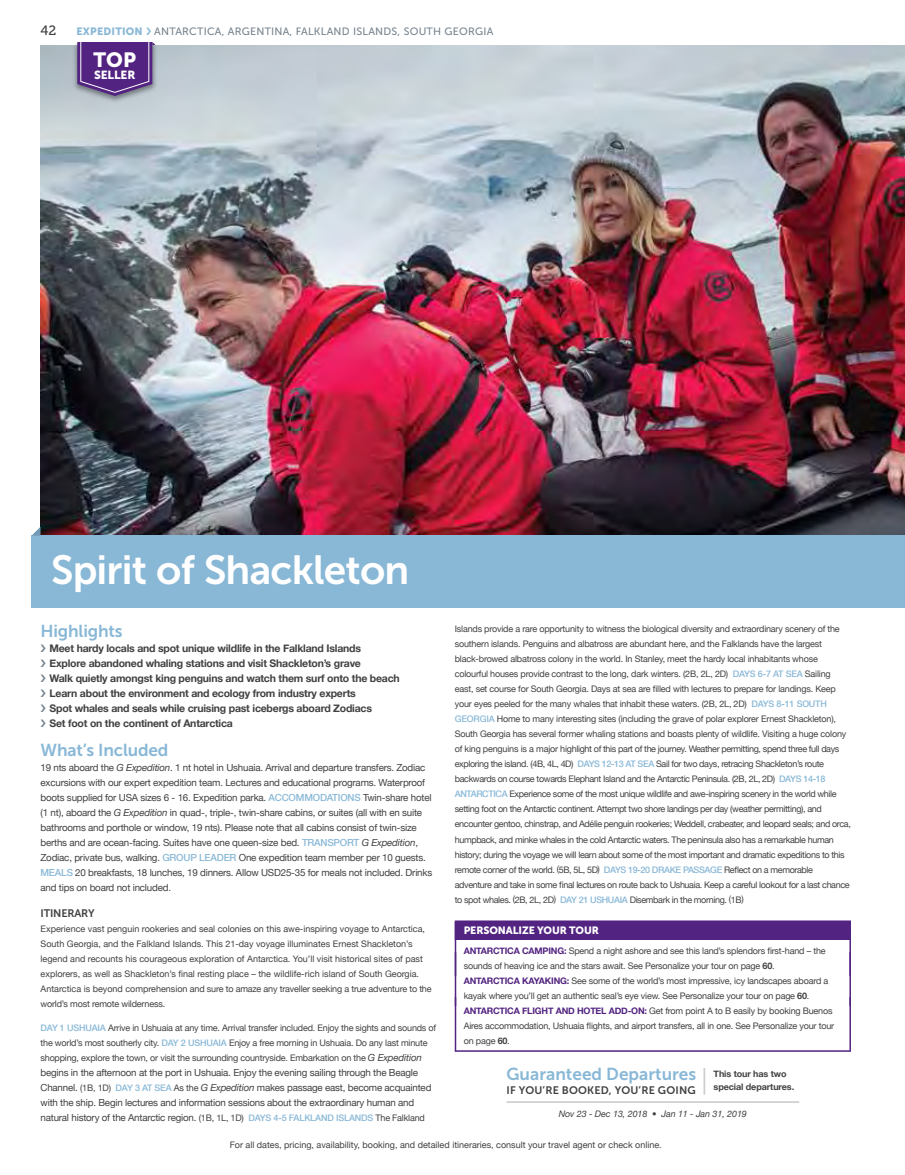
<style>
.page{position:relative;width:905px;height:1175px;background:#fff}
.page>*{position:absolute;margin:0;border:0;box-sizing:border-box;transform-origin:0 0}
.t1{font:40.5px "Museo Sans 700";letter-spacing:-.02em;color:#fff}
.t2{font:700 condensed 35.4px "Helvetica Neue";color:#c7c8ca;scale:.34 1}
.t3{font:20.55px "Museo Sans 900";color:#fff}
.t4{font:17.25px "Museo Sans 700";letter-spacing:-.01em;color:#89b8d7}
.t5{font:13.5px "Museo Slab 500";color:#414042}
.t6{font:11.7px "Museo Sans 900";letter-spacing:-.01em;color:#fff}
.t7{font:10.8px "Museo Sans 700";letter-spacing:.015em;color:#414042}
.t8{font:10.8px "Museo Sans 700";letter-spacing:-.015em;color:#414042}
.t9{font:10.65px "Museo Sans 500";letter-spacing:.02em;color:#77848f}
.t10{font:700 10.5px/15px "Helvetica Neue";letter-spacing:-.02em;color:#414042}
.t11{font:10.5px "Museo Sans 900";letter-spacing:-.01em;color:#fff}
.t12{font:9.75px/15px "Helvetica Neue";letter-spacing:-.02em;color:#414042}
.t13{font:9px/15px "Helvetica Neue";letter-spacing:-.04em;color:#414042}
.t14{font:9px/15px "Helvetica Neue";letter-spacing:-.02em;color:#414042}
.t15{font:9px/15px "Helvetica Neue";color:#414042}
.t16{font:italic 9px "Helvetica Neue";letter-spacing:-.01em;color:#414042}
.t17{font:700 9px "Helvetica Neue";letter-spacing:-.01em;color:#414042}
.s1{font-family:"Museo Sans 900";font-size:10.5px;color:#89b8d7}
.s2{font-style:italic}
.s3{font-weight:500;color:#89b8d7}
.s4{font-style:italic;font-size:9.75px}
.s5{font-size:9px}
.s6{font-weight:500;font-size:9px;color:#89b8d7}
.s7{font-weight:700;color:#522380}
.s8{font-weight:700}
.s9{font-family:"Helvetica Neue";font-weight:700;font-size:9px;color:#414042}
</style>
<div class="page">
<img style="left:40px;top:45px;width:864px;height:491px">
<div style="left:40px;top:536px;width:864px;height:72px;background:#89b8d7"></div>
<div style="left:454px;top:920px;width:396px;height:20px;background:#522380"></div>
<svg style="left:454px;top:922px;width:396px;height:128px"></svg>
<hr style="left:454px;top:1050px;width:396px;height:1px;background:#522380">
<hr style="left:506px;top:1101px;width:293px;height:1px;background:#c7c8ca">
<img style="left:73px;top:43px;width:84px;height:63px">
<svg style="left:77px;top:42px;width:78px;height:54px"></svg>
<div style="left:32px;top:536px;width:8px;height:72px;background:#89b8d7"></div>
<svg style="left:32px;top:527px;width:8px;height:9px"></svg>
<h3 class="t5" style="left:40px;top:23px;width:17px">42</h3>
<p class="t9" style="left:76px;top:26px;width:418px"><span class="s1">EXPEDITION</span> ANTARCTICA, ARGENTINA, FALKLAND ISLANDS, SOUTH GEORGIA</p>
<h3 class="t3" style="left:94px;top:48px;width:44px">TOP</h3>
<p class="t6" style="left:94px;top:68px;width:43px">SELLER</p>
<h1 class="t1" style="left:51px;top:547px;width:360px">Spirit of Shackleton</h1>
<h3 class="t4" style="left:40px;top:622px;width:84px">Highlights</h3>
<p class="t10" style="left:50px;top:641px;width:352px">Meet hardy locals and spot unique wildlife in the Falkland Islands Explore abandoned whaling stations and visit Shackleton’s grave<br>Walk quietly amongst king penguins and watch them surf onto the beach Learn about the environment and ecology from industry experts<br>Spot whales and seals while cruising past icebergs aboard Zodiacs<br>Set foot on the continent of Antarctica</p>
<h3 class="t4" style="left:40px;top:740px;width:129px">What’s Included</h3>
<p class="t12" style="left:40px;top:760px;width:393px">19 nts aboard the <span class="s2">G Expedition</span>. 1 nt hotel in Ushuaia. Arrival and departure transfers. Zodiac excursions with our expert expedition team. Lectures and educational programs. Waterproof boots supplied for USA sizes 6 - 16. Expedition parka. <span class="s3">ACCOMMODATIONS</span> Twin-share hotel (1 nt), aboard the <span class="s2">G Expedition</span> in quad-, triple-, twin-share cabins, or suites (all with en suite bathrooms and porthole or window, 19 nts). Please note that all cabins consist of twin-size berths and are ocean-facing. Suites have one queen-size bed. <span class="s3">TRANSPORT</span> <span class="s2">G Expedition</span>, Zodiac, private bus, walking. <span class="s3">GROUP LEADER</span> One expedition team member per 10 guests.<br><span class="s3">MEALS</span> 20 breakfasts, 18 lunches, 19 dinners. Allow USD25-35 for meals not included. Drinks and tips on board not included.</p>
<p class="t8" style="left:40px;top:907px;width:56px">ITINERARY</p>
<p class="t15" style="left:40px;top:921px;width:392px">Experience vast penguin rookeries and seal colonies on this awe-inspiring voyage to Antarctica, South Georgia, and the Falkland Islands. This 21-day voyage illuminates Ernest Shackleton’s legend and recounts his courageous exploration of Antarctica. You’ll visit historical sites of past explorers, as well as Shackleton’s final resting place – the wildlife-rich island of South Georgia.<br>Antarctica is beyond comprehension and sure to amaze any traveller seeking a true adventure to the world’s most remote wilderness.</p>
<p class="t14" style="left:40px;top:1020px;width:397px"><span class="s3">DAY 1 USHUAIA</span> Arrive in Ushuaia at any time. Arrival transfer included. Enjoy the sights and sounds of the world’s most southerly city. <span class="s3">DAY 2 USHUAIA</span> Enjoy a free morning in Ushuaia. Do any last minute shopping, explore the town, or visit the surrounding countryside. Embarkation on the <span class="s4">G Expedition</span></p>
<p class="t12" style="left:41px;top:1065px;width:392px">begins in the afternoon at the port in Ushuaia. Enjoy the evening sailing through the Beagle Channel. <span class="s5">(1B, 1D)</span> <span class="s6">DAY 3 AT SEA</span> <span class="s5">As the</span> <span class="s2">G Expedition</span> makes passage east, become acquainted with the ship. Begin lectures and information sessions about the extraordinary human and natural history of the Antarctic region. <span class="s5">(1B, 1L, 1D)</span> <span class="s6">DAYS 4-5 FALKLAND ISLANDS</span> <span class="s5">The Falkland</span></p>
<p class="t13" style="left:454px;top:621px;width:397px">Islands provide a rare opportunity to witness the biological diversity and extraordinary scenery of the southern islands. Penguins and albatross are abundant here, and the Falklands have the largest black-browed albatross colony in the world. In Stanley, meet the hardy local inhabitants whose colourful houses provide contrast to the long, dark winters. (2B, 2L, 2D) <span class="s3">DAYS 6-7 AT SEA</span> Sailing east, set course for South Georgia. Days at sea are filled with lectures to prepare for landings. Keep your eyes peeled for the many whales that inhabit these waters. (2B, 2L, 2D) <span class="s3">DAYS 8-11 SOUTH GEORGIA</span> Home to many interesting sites (including the grave of polar explorer Ernest Shackleton), South Georgia has several former whaling stations and boasts plenty of wildlife. Visiting a huge colony of king penguins is a major highlight of this part of the journey. Weather permitting, spend three full days exploring the island. (4B, 4L, 4D) <span class="s3">DAYS 12-13 AT SEA</span> Sail for two days, retracing Shackleton’s route backwards on course towards Elephant Island and the Antarctic Peninsula. (2B, 2L, 2D) <span class="s3">DAYS 14-18<br>ANTARCTICA</span> Experience some of the most unique wildlife and awe-inspiring scenery in the world while setting foot on the Antarctic continent. Attempt two shore landings per day (weather permitting), and encounter gentoo, chinstrap, and Adélie penguin rookeries; Weddell, crabeater, and leopard seals; and orca, humpback, and minke whales in the cold Antarctic waters. The peninsula also has a remarkable human history; during the voyage we will learn about some of the most important and dramatic expeditions to this remote corner of the world. (5B, 5L, 5D) <span class="s3">DAYS 19-20 DRAKE PASSAGE</span> Reflect on a memorable adventure and take in some final lectures on route back to Ushuaia. Keep a careful lookout for a last chance to spot whales. (2B, 2L, 2D) <span class="s3">DAY 21 USHUAIA</span> Disembark in the morning. (1B)</p>
<p class="t11" style="left:463px;top:924px;width:137px">PERSONALIZE YOUR TOUR</p>
<p class="t14" style="left:463px;top:942px;width:372px"><span class="s7">ANTARCTICA CAMPING:</span> Spend a night ashore and see this land’s splendors first-hand – the sounds of heaving ice and the stars await. See Personalize your tour on page <span class="s8">60</span>.<br><span class="s7">ANTARCTICA KAYAKING:</span> See some of the world’s most impressive, icy landscapes aboard a kayak where you’ll get an authentic seal’s eye view. See Personalize your tour on page <span class="s8">60</span>.<br><span class="s7">ANTARCTICA FLIGHT AND HOTEL ADD-ON:</span> Get from point A to B easily by booking Buenos Aires accommodation, Ushuaia flights, and airport transfers, all in one. See Personalize your tour on page <span class="s8">60</span>.</p>
<h3 class="t4" style="left:506px;top:1064px;width:281px">Guaranteed Departures <span class="s9">This tour has two</span></h3>
<p class="t7" style="left:506px;top:1084px;width:191px">IF YOU’RE BOOKED, YOU’RE GOING</p>
<h2 class="t2" style="left:703px;top:1059px;width:9px">|</h2>
<p class="t17" style="left:713px;top:1081px;width:82px">special departures.</p>
<p class="t16" style="left:558px;top:1108px;width:190px">Nov 23 - Dec 13, 2018 • Jan 11 - Jan 31, 2019</p>
<p class="t15" style="left:230px;top:1137px;width:433px">For all dates, pricing, availability, booking, and detailed itineraries, consult your travel agent or check online.</p>
</div>
